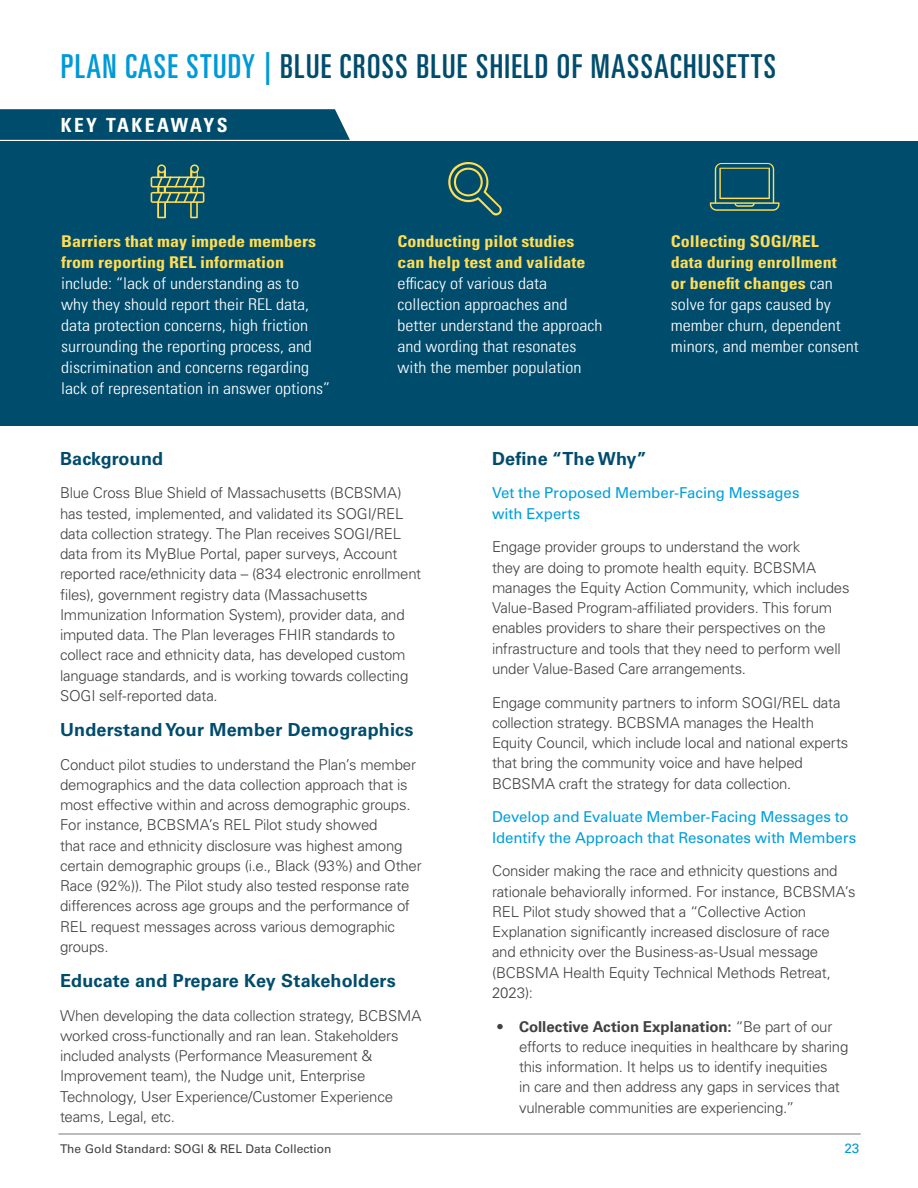
<style>
.page{position:relative;width:918px;height:1188px;background:#fff}
.page>*{position:absolute;margin:0;border:0;box-sizing:border-box;transform-origin:0 0}
.Heading_1{font:33px "Univers LT Pro Ult Cond";letter-spacing:.04em;color:#004c6c}
.Heading_2{font:700 condensed 19.5px "Univers LT Pro";letter-spacing:.125em;color:#fff}
.Heading_2-2{font:700 18px "Univers LT Pro 65";letter-spacing:.01em;color:#004c6c}
.t1{font:300 condensed 16.2px/21px "Univers LT Pro";color:#fff;scale:1.11 1}
.Body_Text{font:300 15px/20.2px "Univers LT Pro 45";letter-spacing:-.015em;color:#414042}
.Heading_3{font:15px/20.2px "Univers LT Pro 55 Roman";letter-spacing:-.005em;color:#009fdb}
.t2{font:13.5px "Univers LT Pro 55 Roman";color:#0099d8}
.t3{font:12px "Univers LT Pro 55 Roman";color:#414042}
.s1{color:#0099d8}
.s2{font-weight:700;color:#fd5}
.s3{font-family:"Univers LT Pro 65";font-weight:700}
</style>
<div class="page">
<hr style="left:58px;top:1134px;width:803px;height:1px;background:#77787b">
<div style="left:0;top:141px;width:918px;height:285px;background:#004c6c"></div>
<svg style="left:448px;top:162px;width:54px;height:53px"></svg>
<svg style="left:710px;top:163px;width:70px;height:48px"></svg>
<svg style="left:151px;top:164px;width:53px;height:54px"></svg>
<svg style="left:0;top:109px;width:350px;height:31px;background:#075170"></svg>
<p class="Heading_1" style="left:61px;top:44px;width:717px"><span class="s1">PLAN CASE STUDY |</span> BLUE CROSS BLUE SHIELD OF MASSACHUSETTS</p>
<p class="Heading_2" style="left:61px;top:113px;width:168px">KEY TAKEAWAYS</p>
<p class="t1" style="left:61px;top:230px;width:244px"><span class="s2">Barriers that may impede members from reporting REL information </span>include: “lack of understanding as to why they should report their REL data, data protection concerns, high friction surrounding the reporting process, and discrimination and concerns regarding lack of representation in answer options”</p>
<p class="t1" style="left:398px;top:230px;width:186px"><span class="s2">Conducting pilot studies can help test and validate </span>efficacy of various data collection approaches and better understand the approach and wording that resonates with the member population</p>
<p class="t1" style="left:671px;top:230px;width:171px"><span class="s2">Collecting SOGI/REL<br>data during enrollment<br>or benefit changes</span> can solve for gaps caused by member churn, dependent minors, and member consent</p>
<p class="Heading_2-2" style="left:60px;top:446px;width:105px">Background</p>
<p class="Body_Text" style="left:60px;top:482px;width:363px">Blue Cross Blue Shield of Massachusetts (BCBSMA) has tested, implemented, and validated its SOGI/REL data collection strategy. The Plan receives SOGI/REL data from its MyBlue Portal, paper surveys, Account reported race/ethnicity data – (834 electronic enrollment files), government registry data (Massachusetts Immunization Information System), provider data, and imputed data. The Plan leverages FHIR standards to collect race and ethnicity data, has developed custom language standards, and is working towards collecting SOGI self-reported data.</p>
<p class="Heading_2-2" style="left:60px;top:717px;width:355px">Understand Your Member Demographics</p>
<p class="Body_Text" style="left:60px;top:754px;width:363px">Conduct pilot studies to understand the Plan’s member demographics and the data collection approach that is most effective within and across demographic groups.<br>For instance, BCBSMA’s REL Pilot study showed<br>that race and ethnicity disclosure was highest among certain demographic groups (i.e., Black (93%) and Other Race (92%)). The Pilot study also tested response rate differences across age groups and the performance of REL request messages across various demographic groups.</p>
<p class="Heading_2-2" style="left:60px;top:968px;width:337px">Educate and Prepare Key Stakeholders</p>
<p class="Body_Text" style="left:60px;top:1005px;width:363px">When developing the data collection strategy, BCBSMA worked cross-functionally and ran lean. Stakeholders included analysts (Performance Measurement &amp; Improvement team), the Nudge unit, Enterprise Technology, User Experience/Customer Experience teams, Legal, etc.</p>
<p class="Heading_2-2" style="left:492px;top:446px;width:156px">Define “The Why”</p>
<p class="Heading_3" style="left:492px;top:482px;width:309px">Vet the Proposed Member-Facing Messages with Experts</p>
<p class="Body_Text" style="left:492px;top:536px;width:359px">Engage provider groups to understand the work<br>they are doing to promote health equity. BCBSMA manages the Equity Action Community, which includes Value-Based Program-affiliated providers. This forum enables providers to share their perspectives on the infrastructure and tools that they need to perform well under Value-Based Care arrangements.</p>
<p class="Body_Text" style="left:492px;top:692px;width:358px">Engage community partners to inform SOGI/REL data collection strategy. BCBSMA manages the Health Equity Council, which include local and national experts that bring the community voice and have helped BCBSMA craft the strategy for data collection.</p>
<p class="Heading_3" style="left:492px;top:806px;width:366px">Develop and Evaluate Member-Facing Messages to<br>Identify the Approach that Resonates with Members</p>
<p class="Body_Text" style="left:492px;top:860px;width:365px">Consider making the race and ethnicity questions and rationale behaviorally informed. For instance, BCBSMA’s REL Pilot study showed that a “Collective Action Explanation significantly increased disclosure of race and ethnicity over the Business-as-Usual message (BCBSMA Health Equity Technical Methods Retreat, 2023):</p>
<p class="Body_Text" style="left:519px;top:1016px;width:331px;text-indent:-22px"><span class="s3">• Collective Action Explanation:</span> “Be part of our efforts to reduce inequities in healthcare by sharing this information. It helps us to identify inequities<br>in care and then address any gaps in services that vulnerable communities are experiencing.”</p>
<p class="t3" style="left:60px;top:1141px;width:273px">The Gold Standard: SOGI &amp; REL Data Collection</p>
<p class="t2" style="left:844px;top:1139px;width:17px">23</p>
</div>
